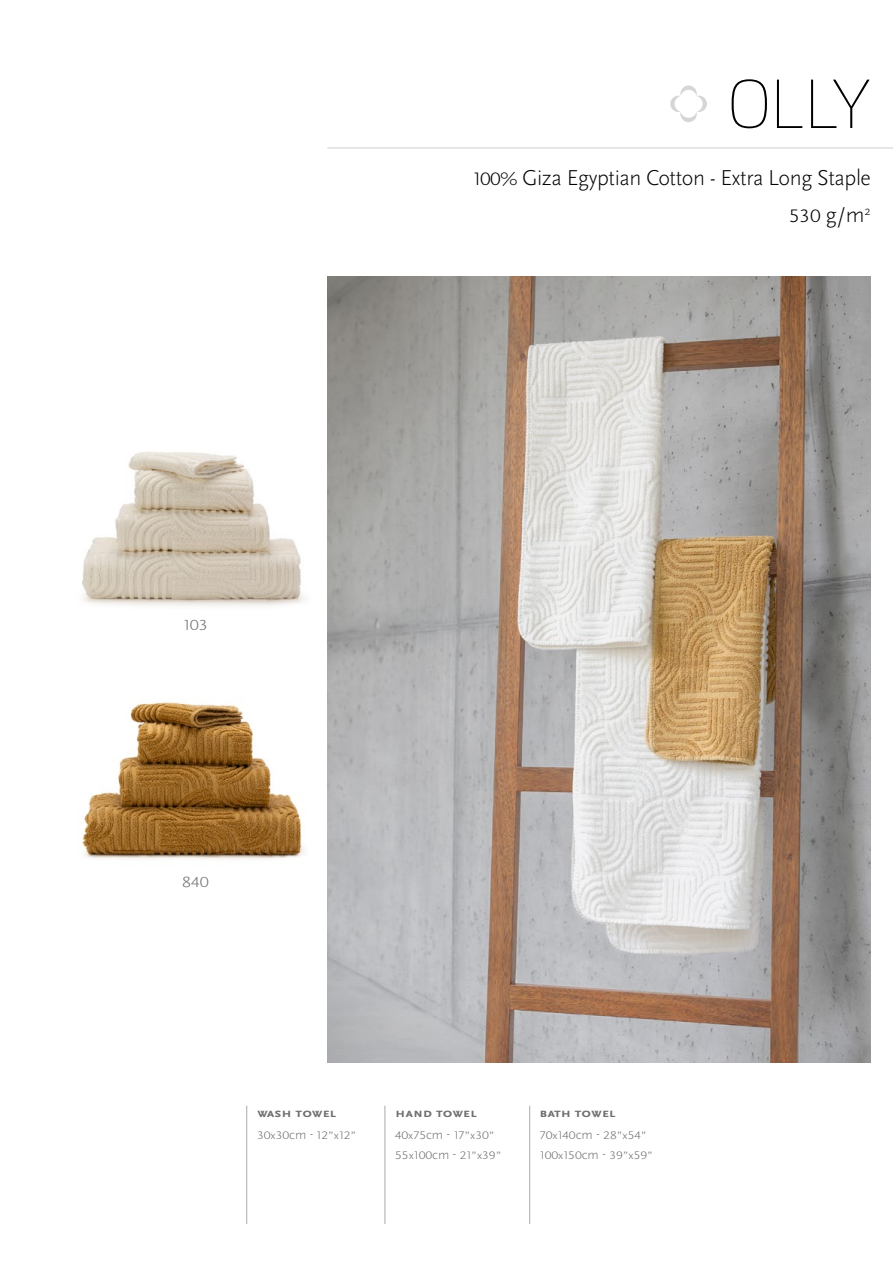
<style>
.page{position:relative;width:893px;height:1263px;background:#fff}
.page>*{position:absolute;margin:0;border:0;box-sizing:border-box;transform-origin:0 0}
.t1{font:300 64.5px "Apex Sans";color:#000}
.t2{font:300 22.5px "Scala Sans Pro";letter-spacing:-.02em;color:#020203}
.t3{font:300 18.9px "Scala Sans Pro";color:#020203;scale:1.11 1}
.t4{font:300 15.3px "Scala Sans Pro";color:#706f6f;scale:1.18 1}
.t5{font:700 12.75px "Scala Sans Pro";color:#71706f;scale:1.18 1}
.t6{font:300 11.55px/19.5px "Scala Sans Pro";color:#71706f;scale:1.18 1}
.s1{font-size:18.9px}
.s2{font-size:22.5px}
.s3{font-size:13.5px}
</style>
<div class="page">
<svg style="left:670px;top:85px;width:37px;height:37px"></svg>
<hr style="left:327px;top:148px;width:566px;height:1px;background:#cfcece">
<img style="left:327px;top:277px;width:544px;height:785px">
<hr style="left:246px;top:1106px;width:1px;height:118px;background:#acabab">
<hr style="left:385px;top:1106px;width:1px;height:118px;background:#acabab">
<hr style="left:529px;top:1106px;width:1px;height:118px;background:#acabab">
<img style="left:82px;top:451px;width:223px;height:155px">
<img style="left:82px;top:702px;width:223px;height:158px">
<h1 class="t1" style="left:727px;top:63px;width:147px">OLLY</h1>
<h2 class="t2" style="left:473px;top:165px;width:399px"><span class="s1">100%</span> Giza Egyptian Cotton - Extra Long Staple</h2>
<h3 class="t3" style="left:789px;top:205px;width:75px">530 <span class="s2">g/m</span><sup>2</sup></h3>
<h3 class="t4" style="left:183px;top:617px;width:22px">103</h3>
<h3 class="t4" style="left:182px;top:873px;width:24px">840</h3>
<p class="t5" style="left:257px;top:1105px;width:69px">wash towel</p>
<p class="t6" style="left:257px;top:1126px;width:86px">30x30<span class="s3">cm -</span> 12”x12”</p>
<p class="t5" style="left:395px;top:1105px;width:71px">hand towel</p>
<p class="t6" style="left:395px;top:1126px;width:92px">40x75<span class="s3">cm -</span> 17”x30”<br>55x100<span class="s3">cm -</span> 21”x39”</p>
<p class="t5" style="left:540px;top:1105px;width:66px">bath towel</p>
<p class="t6" style="left:540px;top:1126px;width:97px">70x140<span class="s3">cm -</span> 28”x54”<br>100x150<span class="s3">cm -</span> 39”x59”</p>
</div>
